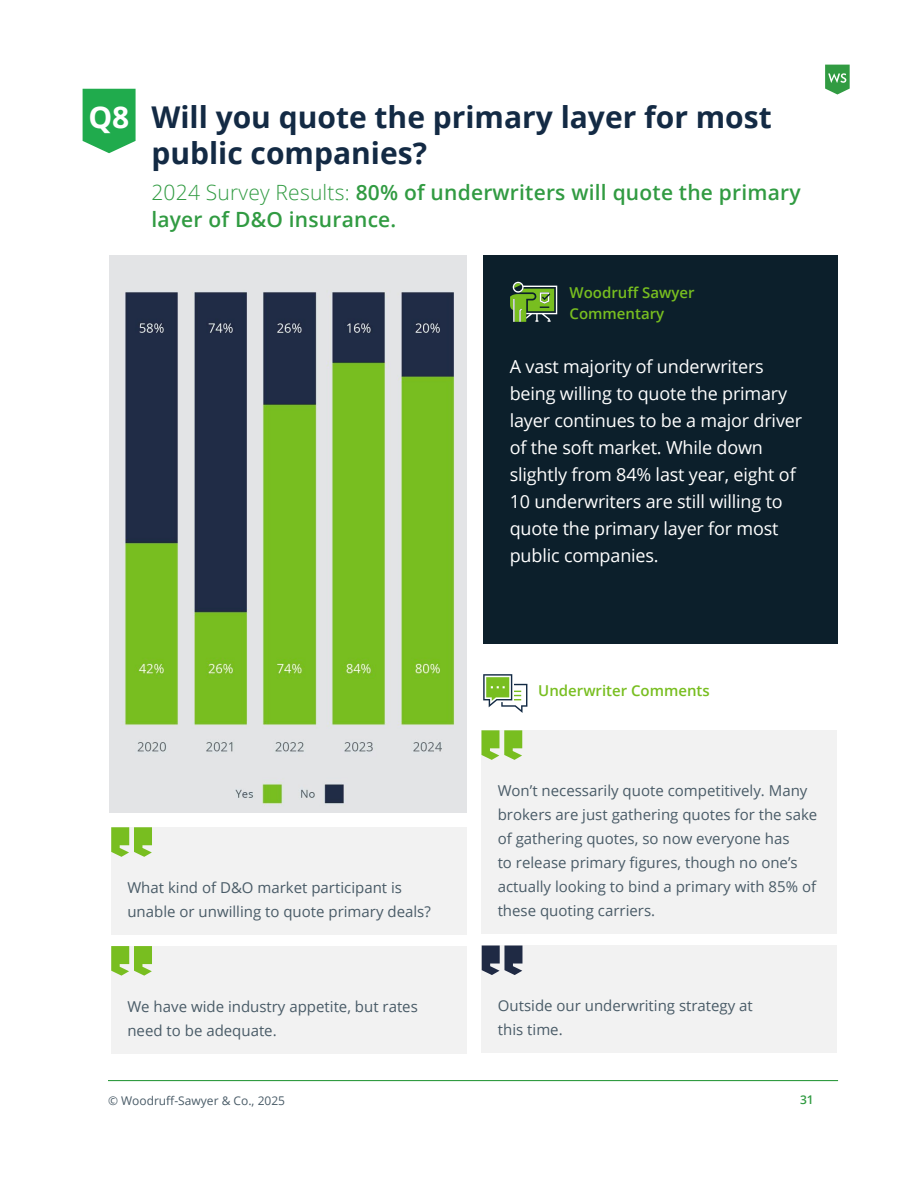
<style>
.page{position:relative;width:918px;height:1188px;background:#fff}
.page>*{position:absolute;margin:0;border:0;box-sizing:border-box;transform-origin:0 0}
.t1{font:700 30px/36px "Open Sans";color:#132a44}
.t2{font:600 21px/27px "Open Sans";letter-spacing:.01em;color:#319b42}
.t3{font:18px/27px "Open Sans";letter-spacing:-.01em;color:#fff}
.t4{font:15px/24px "Open Sans";color:#495b67}
.t5{font:600 15px/21px "Open Sans";color:#78be20}
.t6{font:12px "Open Sans";color:#495b67}
.t7{font:600 12px "Open Sans";color:#319b42}
.s1{color:#fff}
.s2{font-weight:300}
</style>
<div class="page">
<hr style="left:108px;top:1080px;width:730px;height:1px;background:#319b42">
<svg style="left:825px;top:65px;width:25px;height:29px"></svg>
<div style="left:482px;top:730px;width:355px;height:204px;background:#f2f2f2"></div>
<div style="left:111px;top:827px;width:356px;height:108px;background:#f2f2f2"></div>
<div style="left:111px;top:946px;width:356px;height:108px;background:#f2f2f2"></div>
<svg style="left:482px;top:730px;width:40px;height:30px"></svg>
<svg style="left:111px;top:827px;width:41px;height:30px"></svg>
<svg style="left:111px;top:946px;width:41px;height:30px"></svg>
<div style="left:482px;top:946px;width:355px;height:107px;background:#f2f2f2"></div>
<img style="left:109px;top:256px;width:357px;height:556px">
<svg style="left:83px;top:89px;width:53px;height:64px"></svg>
<svg style="left:483px;top:674px;width:44px;height:39px"></svg>
<div style="left:483px;top:255px;width:354px;height:389px;background:#0c1f2b"></div>
<svg style="left:510px;top:282px;width:47px;height:40px"></svg>
<svg style="left:482px;top:946px;width:40px;height:29px"></svg>
<h1 class="t1" style="left:151px;top:98px;width:622px;text-indent:-63px"><span class="s1">Q8</span> Will you quote the primary layer for most public companies?</h1>
<h2 class="t2" style="left:151px;top:178px;width:651px"><span class="s2">2024 Survey Results:</span> 80% of underwriters will quote the primary layer of D&amp;O insurance.</h2>
<p class="t5" style="left:570px;top:282px;width:126px">Woodruff Sawyer<br>Commentary</p>
<p class="t3" style="left:510px;top:353px;width:294px">A vast majority of underwriters being willing to quote the primary layer continues to be a major driver of the soft market. While down slightly from 84% last year, eight of<br>10 underwriters are still willing to quote the primary layer for most public companies.</p>
<p class="t4" style="left:127px;top:875px;width:305px">What kind of D&amp;O market participant is unable or unwilling to quote primary deals?</p>
<p class="t5" style="left:538px;top:680px;width:173px">Underwriter Comments</p>
<p class="t4" style="left:498px;top:778px;width:321px">Won’t necessarily quote competitively. Many brokers are just gathering quotes for the sake of gathering quotes, so now everyone has<br>to release primary figures, though no one’s actually looking to bind a primary with 85% of these quoting carriers.</p>
<p class="t4" style="left:127px;top:994px;width:292px">We have wide industry appetite, but rates need to be adequate.</p>
<p class="t4" style="left:498px;top:993px;width:257px">Outside our underwriting strategy at this time.</p>
<p class="t6" style="left:108px;top:1093px;width:179px">© Woodruff-Sawyer &amp; Co., 2025</p>
<p class="t7" style="left:800px;top:1091px;width:15px">31</p>
</div>
